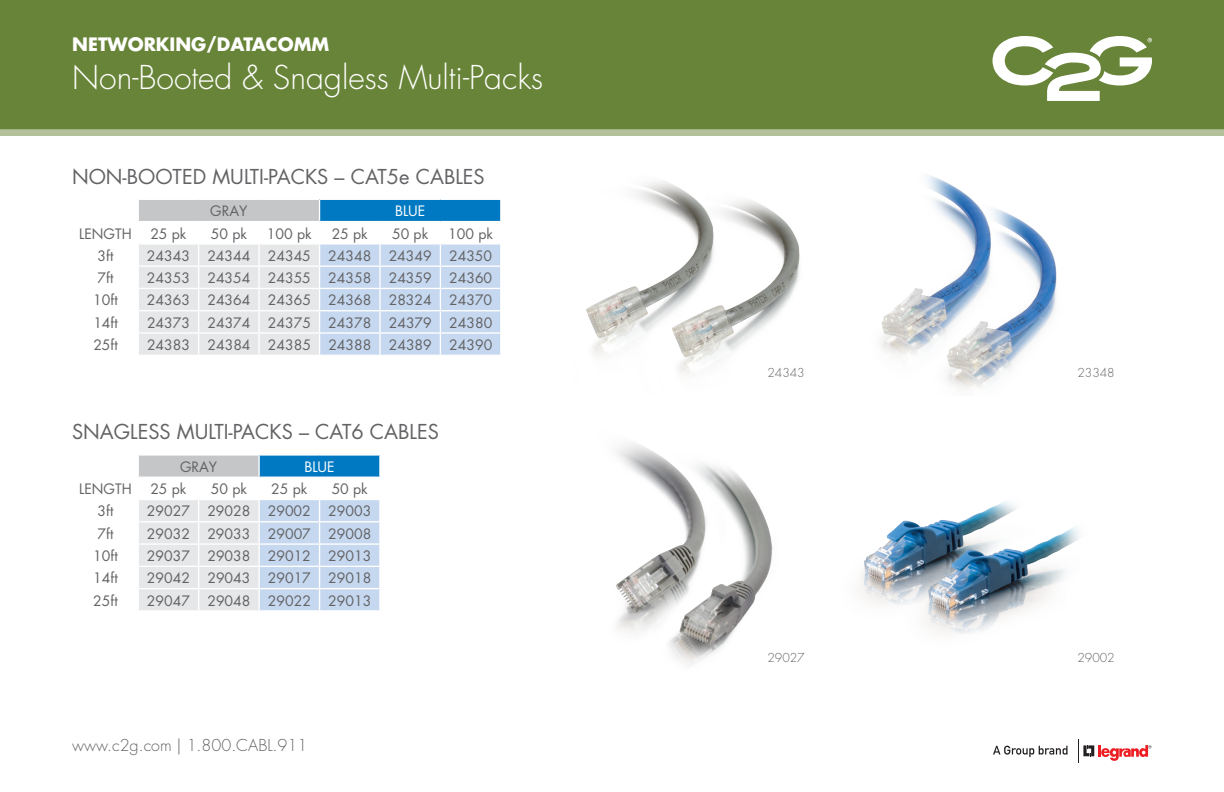
<style>
.page{position:relative;width:1224px;height:792px;background:#fff}
.page>*{position:absolute;margin:0;border:0;box-sizing:border-box;transform-origin:0 0}
.t1{font:300 32px "Futura Std";color:#fff}
.t2{font:20px "Futura Std";color:#636366}
.t3{font:700 18px "Futura Std";color:#fff}
.t4{font:300 16px "Futura Std";color:#636366}
.t5{font:14px "Futura Std";color:#636366}
.t6{font:14px "Futura Std";color:#fff}
.t7{font:300 12px "Futura Std";color:#636366}
</style>
<div class="page">
<div style="left:0;top:0;width:1224px;height:135px;background:#688438"></div>
<div style="left:0;top:129px;width:1224px;height:8px;background:#b3c19b"></div>
<svg style="left:993px;top:746px;width:75px;height:11px"></svg>
<svg style="left:1083px;top:745px;width:68px;height:16px"></svg>
<svg style="left:139px;top:200px;width:362px;height:155px"></svg>
<hr style="left:500px;top:334px;width:2px;height:21px;background:#fff">
<svg style="left:138px;top:456px;width:242px;height:154px"></svg>
<hr style="left:379px;top:589px;width:2px;height:21px;background:#fff">
<img style="left:586px;top:181px;width:214px;height:193px">
<img style="left:616px;top:443px;width:157px;height:222px">
<img style="left:882px;top:175px;width:175px;height:214px">
<img style="left:860px;top:501px;width:220px;height:133px">
<svg style="left:993px;top:36px;width:159px;height:65px"></svg>
<p class="t3" style="left:72px;top:32px;width:258px">NETWORKING/DATACOMM</p>
<h1 class="t1" style="left:72px;top:58px;width:472px">Non-Booted &amp; Snagless Multi-Packs</h1>
<h2 class="t2" style="left:72px;top:163px;width:414px">NON-BOOTED MULTI-PACKS – CAT5e CABLES</h2>
<p class="t5" style="left:210px;top:202px;width:39px">GRAY</p>
<p class="t6" style="left:395px;top:202px;width:32px">BLUE</p>
<p class="t5" style="left:79px;top:224px;width:54px">LENGTH</p>
<p class="t5" style="left:150px;top:224px;width:38px">25 pk</p>
<p class="t5" style="left:211px;top:224px;width:38px">50 pk</p>
<p class="t5" style="left:267px;top:224px;width:46px">100 pk</p>
<p class="t5" style="left:332px;top:224px;width:38px">25 pk</p>
<p class="t5" style="left:392px;top:224px;width:38px">50 pk</p>
<p class="t5" style="left:448px;top:224px;width:46px">100 pk</p>
<p class="t5" style="left:98px;top:247px;width:17px">3ft</p>
<p class="t5" style="left:147px;top:247px;width:347px">24343 24344 24345 24348 24349 24350</p>
<p class="t5" style="left:98px;top:269px;width:17px">7ft</p>
<p class="t5" style="left:147px;top:269px;width:347px">24353 24354 24355 24358 24359 24360</p>
<p class="t5" style="left:93px;top:291px;width:26px">10ft</p>
<p class="t5" style="left:147px;top:291px;width:347px">24363 24364 24365 24368 28324 24370</p>
<p class="t5" style="left:93px;top:314px;width:26px">14ft</p>
<p class="t5" style="left:147px;top:314px;width:347px">24373 24374 24375 24378 24379 24380</p>
<p class="t5" style="left:93px;top:336px;width:26px">25ft</p>
<p class="t5" style="left:147px;top:336px;width:347px">24383 24384 24385 24388 24389 24390</p>
<h2 class="t2" style="left:72px;top:419px;width:368px">SNAGLESS MULTI-PACKS – CAT6 CABLES</h2>
<p class="t5" style="left:180px;top:458px;width:39px">GRAY</p>
<p class="t6" style="left:304px;top:458px;width:32px">BLUE</p>
<p class="t5" style="left:79px;top:480px;width:54px">LENGTH</p>
<p class="t5" style="left:150px;top:480px;width:38px">25 pk</p>
<p class="t5" style="left:211px;top:480px;width:38px">50 pk</p>
<p class="t5" style="left:271px;top:480px;width:38px">25 pk</p>
<p class="t5" style="left:332px;top:480px;width:38px">50 pk</p>
<p class="t5" style="left:98px;top:502px;width:17px">3ft</p>
<p class="t5" style="left:147px;top:502px;width:226px">29027 29028 29002 29003</p>
<p class="t5" style="left:98px;top:525px;width:17px">7ft</p>
<p class="t5" style="left:147px;top:525px;width:226px">29032 29033 29007 29008</p>
<p class="t5" style="left:93px;top:547px;width:26px">10ft</p>
<p class="t5" style="left:147px;top:547px;width:226px">29037 29038 29012 29013</p>
<p class="t5" style="left:93px;top:569px;width:26px">14ft</p>
<p class="t5" style="left:147px;top:569px;width:226px">29042 29043 29017 29018</p>
<p class="t5" style="left:93px;top:592px;width:26px">25ft</p>
<p class="t5" style="left:147px;top:592px;width:226px">29047 29048 29022 29013</p>
<p class="t4" style="left:72px;top:736px;width:237px">www.c2g.com | 1.800.CABL.911</p>
<p class="t7" style="left:768px;top:365px;width:39px">24343</p>
<p class="t7" style="left:1077px;top:365px;width:39px">23348</p>
<p class="t7" style="left:768px;top:651px;width:39px">29027</p>
<p class="t7" style="left:1077px;top:651px;width:39px">29002</p>
</div>
